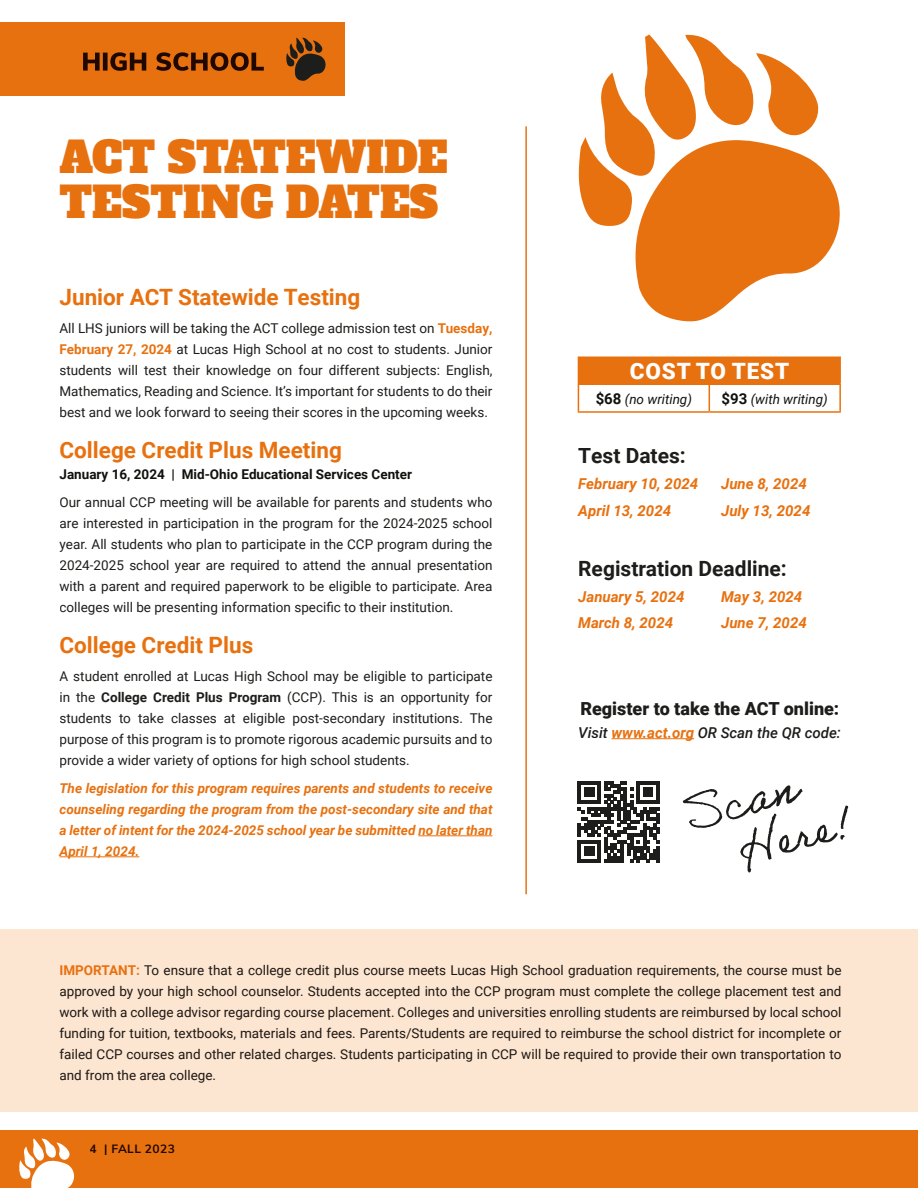
<style>
.page{position:relative;width:918px;height:1188px;background:#fff}
.page>*{position:absolute;margin:0;border:0;box-sizing:border-box;transform-origin:0 0}
.t1{font:italic 48.3px/47.8px "Adobe Handwriting Ernie";color:#1d1d1b}
.t2{font:42px/44.8px "Alfa Slab One";color:#e8710f}
.t3{font:700 22.5px "Roboto";color:#e8710f}
.t4{font:900 22.5px "Roboto";letter-spacing:.035em;color:#fff}
.t5{font:700 21px "Roboto";color:#1d1d1b}
.t6{font:900 18px "Roboto";color:#1d1d1b}
.t7{font:italic 700 15px/26.2px "Roboto";color:#e8710f}
.t8{font:italic 500 15px "Roboto";color:#1d1d1b}
.t9{font:13.5px/21px "Roboto";color:#1d1d1b;text-align:justify}
.t10{font:13.5px/21px "Roboto";color:#1d1813;text-align:justify}
.t11{font:italic 700 13.5px/21px "Roboto";color:#e8710f;text-align:justify}
.t12{font:700 13.5px "Roboto";color:#12110c}
.t13{font:italic 13.5px "Roboto";color:#12110c}
.t14{font:700 12px "Nunito Sans";letter-spacing:.03em;color:#1f0800}
.s1{font-weight:700;color:#e8710f}
.s2{font-weight:700}
.s3{font-weight:700;font-style:normal;font-size:15px}
</style>
<div class="page">
<div style="left:0;top:929px;width:918px;height:182px;background:#fce5d1"></div>
<hr style="left:418px;top:835px;width:74px;height:1px;background:#e8710f">
<hr style="left:59px;top:856px;width:80px;height:1px;background:#e8710f">
<hr style="left:525px;top:126px;width:2px;height:768px;background:#e8710f">
<svg style="left:578px;top:34px;width:262px;height:288px"></svg>
<div style="left:578px;top:357px;width:262px;height:27px;background:#e8710f"></div>
<hr style="left:578px;top:356px;width:131px;height:2px;background:#e8710f">
<hr style="left:709px;top:356px;width:132px;height:2px;background:#e8710f">
<hr style="left:839px;top:358px;width:2px;height:25px;background:#e8710f">
<hr style="left:578px;top:383px;width:131px;height:2px;background:#e8710f">
<hr style="left:709px;top:383px;width:132px;height:2px;background:#e8710f">
<svg style="left:578px;top:385px;width:1px;height:26px"></svg>
<hr style="left:708px;top:385px;width:2px;height:26px;background:#e8710f">
<hr style="left:839px;top:385px;width:2px;height:26px;background:#e8710f">
<hr style="left:578px;top:411px;width:131px;height:2px;background:#e8710f">
<hr style="left:709px;top:411px;width:132px;height:2px;background:#e8710f">
<svg style="left:578px;top:781px;width:82px;height:82px"></svg>
<hr style="left:611px;top:738px;width:83px;height:1px;background:#e8710f">
<div style="left:0;top:1130px;width:918px;height:58px;background:#e8710f"></div>
<svg style="left:19px;top:1138px;width:55px;height:50px"></svg>
<div style="left:0;top:23px;width:345px;height:73px;background:#e8710f"></div>
<svg style="left:286px;top:38px;width:40px;height:43px"></svg>
<svg style="left:83px;top:52px;width:181px;height:19px"></svg>
<h2 class="t2" style="left:59px;top:132px;width:390px">ACT STATEWIDE<br>TESTING DATES</h2>
<h3 class="t3" style="left:59px;top:282px;width:302px">Junior ACT Statewide Testing</h3>
<p class="t9" style="left:59px;top:317px;width:434px">All LHS juniors will be taking the ACT college admission test on <span class="s1">Tuesday, February 27, 2024</span> at Lucas High School at no cost to students. Junior students will test their knowledge on four different subjects: English, Mathematics, Reading and Science. It’s important for students to do their best and we look forward to seeing their scores in the upcoming weeks.</p>
<h3 class="t3" style="left:59px;top:435px;width:284px">College Credit Plus Meeting</h3>
<p class="t12" style="left:59px;top:465px;width:354px">January 16, 2024 | Mid-Ohio Educational Services Center</p>
<p class="t9" style="left:59px;top:491px;width:434px">Our annual CCP meeting will be available for parents and students who are interested in participation in the program for the 2024-2025 school year. All students who plan to participate in the CCP program during the 2024-2025 school year are required to attend the annual presentation with a parent and required paperwork to be eligible to participate. Area colleges will be presenting information specific to their institution.</p>
<h3 class="t3" style="left:59px;top:630px;width:195px">College Credit Plus</h3>
<p class="t9" style="left:59px;top:665px;width:434px">A student enrolled at Lucas High School may be eligible to participate in the <span class="s2">College Credit Plus Program</span> (CCP). This is an opportunity for students to take classes at eligible post-secondary institutions. The purpose of this program is to promote rigorous academic pursuits and to provide a wider variety of options for high school students.</p>
<p class="t11" style="left:59px;top:777px;width:434px">The legislation for this program requires parents and students to receive counseling regarding the program from the post-secondary site and that a letter of intent for the 2024-2025 school year be submitted no later than April 1, 2024.</p>
<h3 class="t4" style="left:630px;top:355px;width:161px">COST TO TEST</h3>
<p class="t13" style="left:596px;top:390px;width:98px"><span class="s3">$68</span> (no writing)</p>
<p class="t13" style="left:722px;top:390px;width:108px"><span class="s3">$93</span> (with writing)</p>
<h3 class="t5" style="left:578px;top:441px;width:109px">Test Dates:</h3>
<p class="t7" style="left:578px;top:470px;width:122px">February 10, 2024<br>April 13, 2024</p>
<p class="t7" style="left:721px;top:470px;width:91px">June 8, 2024<br>July 13, 2024</p>
<h3 class="t5" style="left:578px;top:554px;width:210px">Registration Deadline:</h3>
<p class="t7" style="left:578px;top:583px;width:108px">January 5, 2024<br>March 8, 2024</p>
<p class="t7" style="left:721px;top:583px;width:87px">May 3, 2024<br>June 7, 2024</p>
<h3 class="t6" style="left:580px;top:696px;width:260px">Register to take the ACT online:</h3>
<p class="t8" style="left:578px;top:722px;width:264px">Visit <span class="s1">www.act.org</span> OR Scan the QR code:</p>
<h1 class="t1" style="left:722px;top:780px;width:119px;text-indent:-45px;rotate:-15deg">Scan<br>Here!</h1>
<p class="t10" style="left:59px;top:959px;width:783px"><span class="s1">IMPORTANT:</span> To ensure that a college credit plus course meets Lucas High School graduation requirements, the course must be approved by your high school counselor. Students accepted into the CCP program must complete the college placement test and work with a college advisor regarding course placement. Colleges and universities enrolling students are reimbursed by local school funding for tuition, textbooks, materials and fees. Parents/Students are required to reimburse the school district for incomplete or failed CCP courses and other related charges. Students participating in CCP will be required to provide their own transportation to and from the area college.</p>
<p class="t14" style="left:89px;top:1140px;width:87px">4 | FALL 2023</p>
</div>
